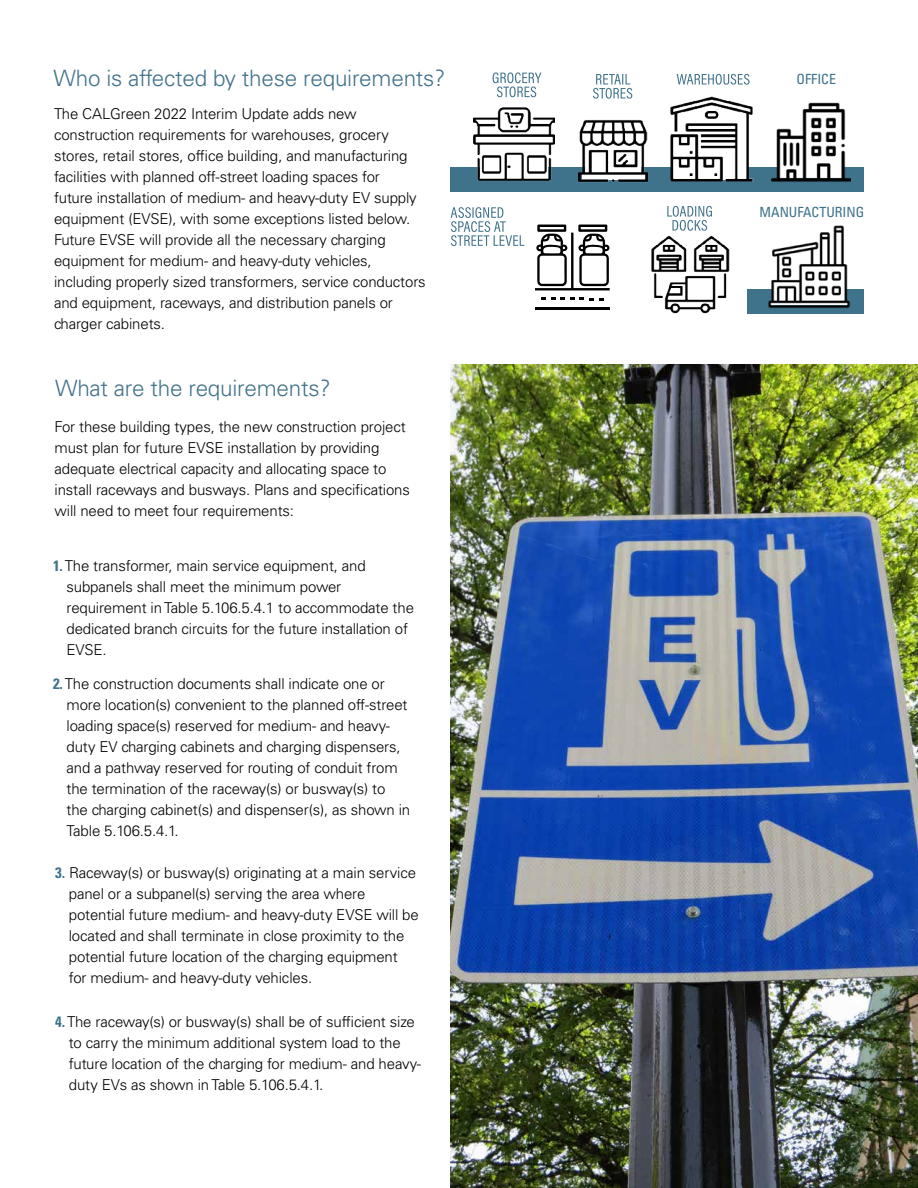
<style>
.page{position:relative;width:918px;height:1188px;background:#fff}
.page>*{position:absolute;margin:0;border:0;box-sizing:border-box;transform-origin:0 0}
.t1{font:300 22.5px "Univers LT Std";letter-spacing:-.01em;color:#40728b}
.t2{font:300 15px/21px "Univers LT Std";letter-spacing:-.01em;color:#000}
.t3{font:condensed 13.95px "Univers LT Std";color:#3f728b}
.s1{font-weight:700;font-stretch:condensed;color:#40728b}
</style>
<div class="page">
<div style="left:748px;top:289px;width:116px;height:25px;background:#3f728b"></div>
<div style="left:450px;top:167px;width:414px;height:25px;background:#3f728b"></div>
<svg style="left:493px;top:72px;width:48px;height:25px"></svg>
<svg style="left:451px;top:207px;width:74px;height:39px"></svg>
<svg style="left:667px;top:206px;width:45px;height:25px"></svg>
<svg style="left:593px;top:74px;width:39px;height:25px"></svg>
<svg style="left:677px;top:74px;width:73px;height:11px"></svg>
<img style="left:670px;top:96px;width:84px;height:86px">
<img style="left:579px;top:120px;width:68px;height:63px">
<img style="left:473px;top:107px;width:81px;height:74px">
<img style="left:651px;top:235px;width:78px;height:79px">
<hr style="left:535px;top:308px;width:75px;height:2px;background:#000">
<svg style="left:541px;top:298px;width:63px;height:2px"></svg>
<svg style="left:535px;top:225px;width:75px;height:65px"></svg>
<img style="left:771px;top:102px;width:80px;height:80px">
<img style="left:768px;top:225px;width:82px;height:83px">
<img style="left:450px;top:365px;width:468px;height:823px">
<h1 class="t1" style="left:54px;top:65px;width:393px">Who is affected by these requirements?</h1>
<p class="t2" style="left:54px;top:104px;width:373px">The CALGreen 2022 Interim Update adds new construction requirements for warehouses, grocery stores, retail stores, office building, and manufacturing facilities with planned off-street loading spaces for<br>future installation of medium- and heavy-duty EV supply equipment (EVSE), with some exceptions listed below.<br>Future EVSE will provide all the necessary charging equipment for medium- and heavy-duty vehicles, including properly sized transformers, service conductors and equipment, raceways, and distribution panels or charger cabinets.</p>
<h1 class="t1" style="left:55px;top:374px;width:277px">What are the requirements?</h1>
<p class="t2" style="left:55px;top:416px;width:357px">For these building types, the new construction project must plan for future EVSE installation by providing adequate electrical capacity and allocating space to install raceways and busways. Plans and specifications will need to meet four requirements:</p>
<p class="t2" style="left:67px;top:555px;width:349px;text-indent:-14px"><span class="s1">1.</span> The transformer, main service equipment, and subpanels shall meet the minimum power requirement in Table 5.106.5.4.1 to accommodate the dedicated branch circuits for the future installation of EVSE.</p>
<p class="t2" style="left:67px;top:673px;width:345px;text-indent:-14px"><span class="s1">2.</span> The construction documents shall indicate one or more location(s) convenient to the planned off-street loading space(s) reserved for medium- and heavy&shy;duty EV charging cabinets and charging dispensers, and a pathway reserved for routing of conduit from the termination of the raceway(s) or busway(s) to the charging cabinet(s) and dispenser(s), as shown in Table 5.106.5.4.1.</p>
<p class="t2" style="left:69px;top:862px;width:351px;text-indent:-13px"><span class="s1">3.</span> Raceway(s) or busway(s) originating at a main service panel or a subpanel(s) serving the area where potential future medium- and heavy-duty EVSE will be located and shall terminate in close proximity to the potential future location of the charging equipment for medium- and heavy-duty vehicles.</p>
<p class="t2" style="left:69px;top:1011px;width:354px;text-indent:-14px"><span class="s1">4.</span> The raceway(s) or busway(s) shall be of sufficient size to carry the minimum additional system load to the future location of the charging for medium- and heavy&shy;duty EVs as shown in Table 5.106.5.4.1.</p>
<p class="t3" style="left:797px;top:71px;width:41px">OFFICE</p>
<p class="t3" style="left:760px;top:203px;width:106px">MANUFACTURING</p>
</div>
